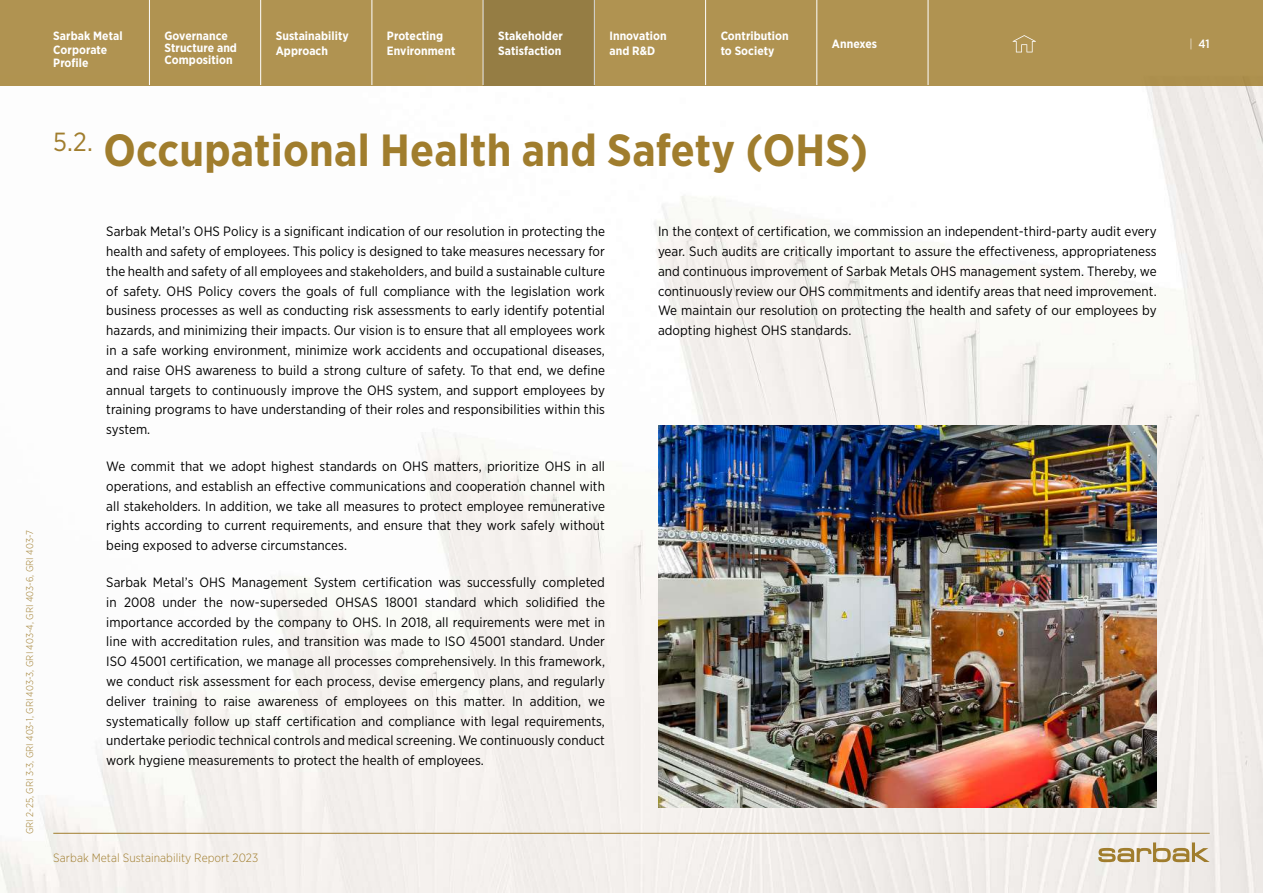
<style>
.page{position:relative;width:1263px;height:893px;background:#fff}
.page>*{position:absolute;margin:0;border:0;box-sizing:border-box;transform-origin:0 0}
.t1{font:700 45px "Gotham Narrow";letter-spacing:.005em;color:#a07d2d}
.t2{font:13.5px/19.8px "Gotham Narrow";letter-spacing:.005em;color:#000;text-align:justify}
.t3{font:700 12px/14.2px "Gotham Narrow";letter-spacing:.005em;color:#fff}
.t4{font:300 12px "Gotham Narrow";letter-spacing:.005em;color:#a07d2d}
.t5{font:500 12px "Gotham Narrow";color:#fff}
.t6{font:300 9.75px "Gotham Narrow";letter-spacing:.005em;color:#a07d2d}
.s1{font-weight:300}
</style>
<div class="page">
<img style="left:0;top:85px;width:1263px;height:808px">
<div style="left:0;top:0;width:1263px;height:85px;background:#b09351"></div>
<hr style="left:260px;top:0;width:1px;height:85px;background:#fff">
<hr style="left:372px;top:0;width:1px;height:85px;background:#fff">
<hr style="left:594px;top:0;width:1px;height:85px;background:#fff">
<hr style="left:705px;top:0;width:1px;height:85px;background:#fff">
<hr style="left:816px;top:0;width:1px;height:85px;background:#fff">
<hr style="left:149px;top:0;width:1px;height:85px;background:#fff">
<hr style="left:928px;top:0;width:1px;height:85px;background:#fff">
<svg style="left:1012px;top:35px;width:24px;height:17px"></svg>
<div style="left:483px;top:0;width:111px;height:85px;background:#957d44"></div>
<svg style="left:1098px;top:842px;width:112px;height:20px;background:#d1c1a1"></svg>
<hr style="left:53px;top:833px;width:1157px;height:1px;background:#a07d2d">
<img style="left:658px;top:425px;width:499px;height:383px">
<p class="t3" style="left:53px;top:29px;width:71px;line-height:13.5px">Sarbak Metal<br>Corporate<br>Profile</p>
<p class="t3" style="left:498px;top:29px;width:66px">Stakeholder<br>Satisfaction</p>
<p class="t3" style="left:609px;top:29px;width:59px">Innovation and R&amp;D</p>
<p class="t3" style="left:721px;top:29px;width:70px">Contribution to Society</p>
<p class="t3" style="left:832px;top:36px;width:47px">Annexes</p>
<p class="t3" style="left:276px;top:29px;width:74px">Sustainability<br>Approach</p>
<p class="t3" style="left:387px;top:29px;width:70px">Protecting<br>Environment</p>
<p class="t3" style="left:165px;top:30px;width:74px;line-height:12px">Governance<br>Structure and<br>Composition</p>
<h1 class="t1" style="left:53px;top:121px;width:816px"><sup>5.2.</sup> Occupational Health and Safety (OHS)</h1>
<p class="t6" style="left:24px;top:834px;width:306px;rotate:-90deg">GRI 2-25, GRI 3-3, GRI 403-1, GRI 403-3, GRI 403-4, GRI 403-6, GRI 403-7</p>
<p class="t2" style="left:106px;top:221px;width:500px">Sarbak Metal’s OHS Policy is a significant indication of our resolution in protecting the health and safety of employees. This policy is designed to take measures necessary for the health and safety of all employees and stakeholders, and build a sustainable culture of safety. OHS Policy covers the goals of full compliance with the legislation work business processes as well as conducting risk assessments to early identify potential hazards, and minimizing their impacts. Our vision is to ensure that all employees work in a safe working environment, minimize work accidents and occupational diseases, and raise OHS awareness to build a strong culture of safety. To that end, we define annual targets to continuously improve the OHS system, and support employees by training programs to have understanding of their roles and responsibilities within this system.</p>
<p class="t2" style="left:106px;top:456px;width:500px">We commit that we adopt highest standards on OHS matters, prioritize OHS in all operations, and establish an effective communications and cooperation channel with all stakeholders. In addition, we take all measures to protect employee remunerative rights according to current requirements, and ensure that they work safely without being exposed to adverse circumstances.</p>
<p class="t2" style="left:106px;top:572px;width:500px">Sarbak Metal’s OHS Management System certification was successfully completed in 2008 under the now-superseded OHSAS 18001 standard which solidified the importance accorded by the company to OHS. In 2018, all requirements were met in line with accreditation rules, and transition was made to ISO 45001 standard. Under ISO 45001 certification, we manage all processes comprehensively. In this framework, we conduct risk assessment for each process, devise emergency plans, and regularly deliver training to raise awareness of employees on this matter. In addition, we systematically follow up staff certification and compliance with legal requirements, undertake periodic technical controls and medical screening. We continuously conduct work hygiene measurements to protect the health of employees.</p>
<p class="t4" style="left:53px;top:850px;width:207px">Sarbak Metal Sustainability Report 2023</p>
<p class="t2" style="left:658px;top:221px;width:500px">In the context of certification, we commission an independent-third-party audit every year. Such audits are critically important to assure the effectiveness, appropriateness and continuous improvement of Sarbak Metals OHS management system. Thereby, we continuously review our OHS commitments and identify areas that need improvement.<br>We maintain our resolution on protecting the health and safety of our employees by adopting highest OHS standards.</p>
<p class="t5" style="left:1189px;top:36px;width:22px"><span class="s1">|</span> 41</p>
</div>
